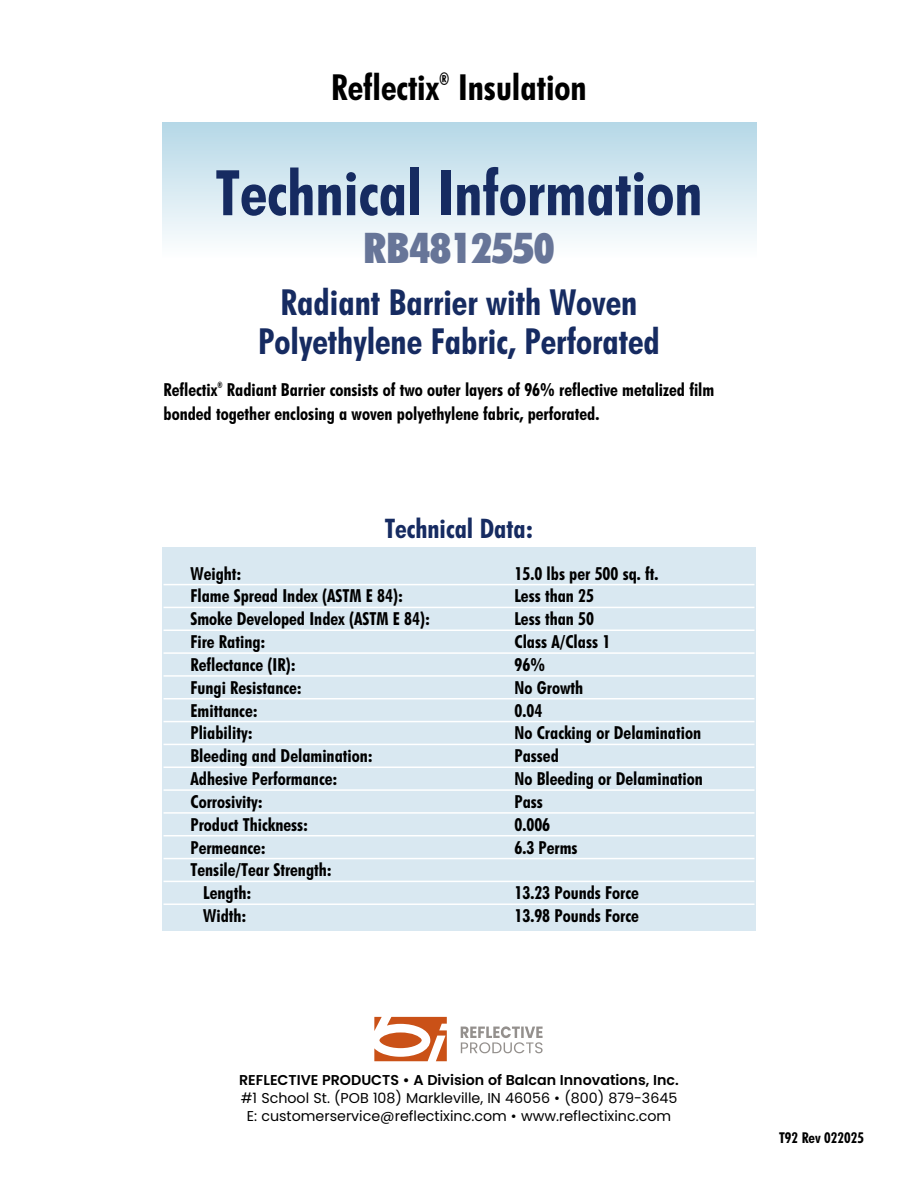
<style>
.page{position:relative;width:918px;height:1188px;background:#fff}
.page>*{position:absolute;margin:0;border:0;box-sizing:border-box;transform-origin:0 0}
.t1{font:700 63px "Futuri Condensed SW";color:#162b61}
.t2{font:42px "Futuri Condensed Extra Bold SWFTE";color:#677598}
.t3{font:700 36px/39px "Futuri Condensed SW";color:#162b61;text-align:center}
.t4{font:700 36px "Futuri Condensed SW";color:#000}
.t5{font:700 27px "Futuri Condensed SW";color:#162b61}
.t6{font:700 18px/24px "Futuri Condensed SW";color:#000}
.t7{font:700 15px "Futuri Condensed SW";color:#000}
.t8{font:14.25px/18px "Poppins";color:#000;text-align:center}
.t9{font:600 14.25px "Poppins";color:#000}
</style>
<div class="page">
<div style="left:162px;top:123px;width:594px;height:135px;background:linear-gradient(to bottom,#b5d8e7,#fdfefe)"></div>
<div style="left:162px;top:547px;width:594px;height:383px;background:#d9e8f1"></div>
<hr style="left:163px;top:584px;width:591px;height:1px;background:#fff">
<hr style="left:163px;top:607px;width:591px;height:1px;background:#fff">
<hr style="left:163px;top:630px;width:591px;height:1px;background:#fff">
<hr style="left:163px;top:652px;width:591px;height:2px;background:#fff">
<hr style="left:163px;top:675px;width:591px;height:2px;background:#fff">
<hr style="left:163px;top:698px;width:591px;height:2px;background:#fff">
<hr style="left:163px;top:721px;width:591px;height:1px;background:#fff">
<hr style="left:163px;top:744px;width:591px;height:1px;background:#fff">
<hr style="left:163px;top:766px;width:591px;height:2px;background:#fff">
<hr style="left:163px;top:789px;width:591px;height:2px;background:#fff">
<hr style="left:163px;top:812px;width:591px;height:2px;background:#fff">
<hr style="left:163px;top:835px;width:591px;height:1px;background:#fff">
<hr style="left:163px;top:858px;width:591px;height:1px;background:#fff">
<hr style="left:163px;top:881px;width:591px;height:1px;background:#fff">
<hr style="left:163px;top:903px;width:591px;height:2px;background:#fff">
<svg style="left:461px;top:1026px;width:82px;height:27px"></svg>
<svg style="left:374px;top:1017px;width:73px;height:44px"></svg>
<h3 class="t4" style="left:331px;top:72px;width:257px">Reflectix<sup>®</sup> Insulation</h3>
<h1 class="t1" style="left:215px;top:166px;width:489px">Technical Information</h1>
<h2 class="t2" style="left:363px;top:219px;width:193px">RB4812550</h2>
<h3 class="t3" style="left:258px;top:285px;width:403px">Radiant Barrier with Woven<br>Polyethylene Fabric, Perforated</h3>
<p class="t6" style="left:163px;top:379px;width:552px">Reflectix<sup>®</sup> Radiant Barrier consists of two outer layers of 96% reflective metalized film bonded together enclosing a woven polyethylene fabric, perforated.</p>
<h3 class="t5" style="left:385px;top:517px;width:150px">Technical Data:</h3>
<p class="t6" style="left:190px;top:563px;width:53px">Weight:</p>
<p class="t6" style="left:514px;top:563px;width:146px">15.0 lbs per 500 sq. ft.</p>
<p class="t6" style="left:190px;top:586px;width:214px">Flame Spread Index (ASTM E 84):</p>
<p class="t6" style="left:514px;top:586px;width:81px">Less than 25</p>
<p class="t6" style="left:190px;top:608px;width:241px">Smoke Developed Index (ASTM E 84):</p>
<p class="t6" style="left:514px;top:608px;width:81px">Less than 50</p>
<p class="t6" style="left:190px;top:631px;width:77px">Fire Rating:</p>
<p class="t6" style="left:514px;top:631px;width:97px">Class A/Class 1</p>
<p class="t6" style="left:190px;top:654px;width:107px">Reflectance (IR):</p>
<p class="t6" style="left:514px;top:654px;width:32px">96%</p>
<p class="t6" style="left:190px;top:677px;width:113px">Fungi Resistance:</p>
<p class="t6" style="left:514px;top:677px;width:70px">No Growth</p>
<p class="t6" style="left:190px;top:700px;width:69px">Emittance:</p>
<p class="t6" style="left:514px;top:700px;width:29px">0.04</p>
<p class="t6" style="left:190px;top:723px;width:64px">Pliability:</p>
<p class="t6" style="left:514px;top:723px;width:188px">No Cracking or Delamination</p>
<p class="t6" style="left:190px;top:745px;width:184px">Bleeding and Delamination:</p>
<p class="t6" style="left:514px;top:745px;width:46px">Passed</p>
<p class="t6" style="left:190px;top:768px;width:148px">Adhesive Performance:</p>
<p class="t6" style="left:514px;top:768px;width:190px">No Bleeding or Delamination</p>
<p class="t6" style="left:190px;top:791px;width:74px">Corrosivity:</p>
<p class="t6" style="left:514px;top:791px;width:30px">Pass</p>
<p class="t6" style="left:190px;top:814px;width:119px">Product Thickness:</p>
<p class="t6" style="left:514px;top:814px;width:37px">0.006</p>
<p class="t6" style="left:190px;top:837px;width:77px">Permeance:</p>
<p class="t6" style="left:514px;top:837px;width:65px">6.3 Perms</p>
<p class="t6" style="left:203px;top:860px;width:130px;line-height:22.8px;text-indent:-13px">Tensile/Tear Strength:<br>Length:</p>
<p class="t6" style="left:514px;top:882px;width:126px">13.23 Pounds Force</p>
<p class="t6" style="left:203px;top:905px;width:45px">Width:</p>
<p class="t6" style="left:514px;top:905px;width:126px">13.98 Pounds Force</p>
<p class="t9" style="left:239px;top:1070px;width:441px">REFLECTIVE PRODUCTS • A Division of Balcan Innovations, Inc.</p>
<p class="t8" style="left:241px;top:1089px;width:438px">#1 School St. (POB 108) Markleville, IN 46056 • (800) 879-3645<br>E: customerservice@reflectixinc.com • www.reflectixinc.com</p>
<p class="t7" style="left:779px;top:1131px;width:86px">T92 Rev 022025</p>
</div>
